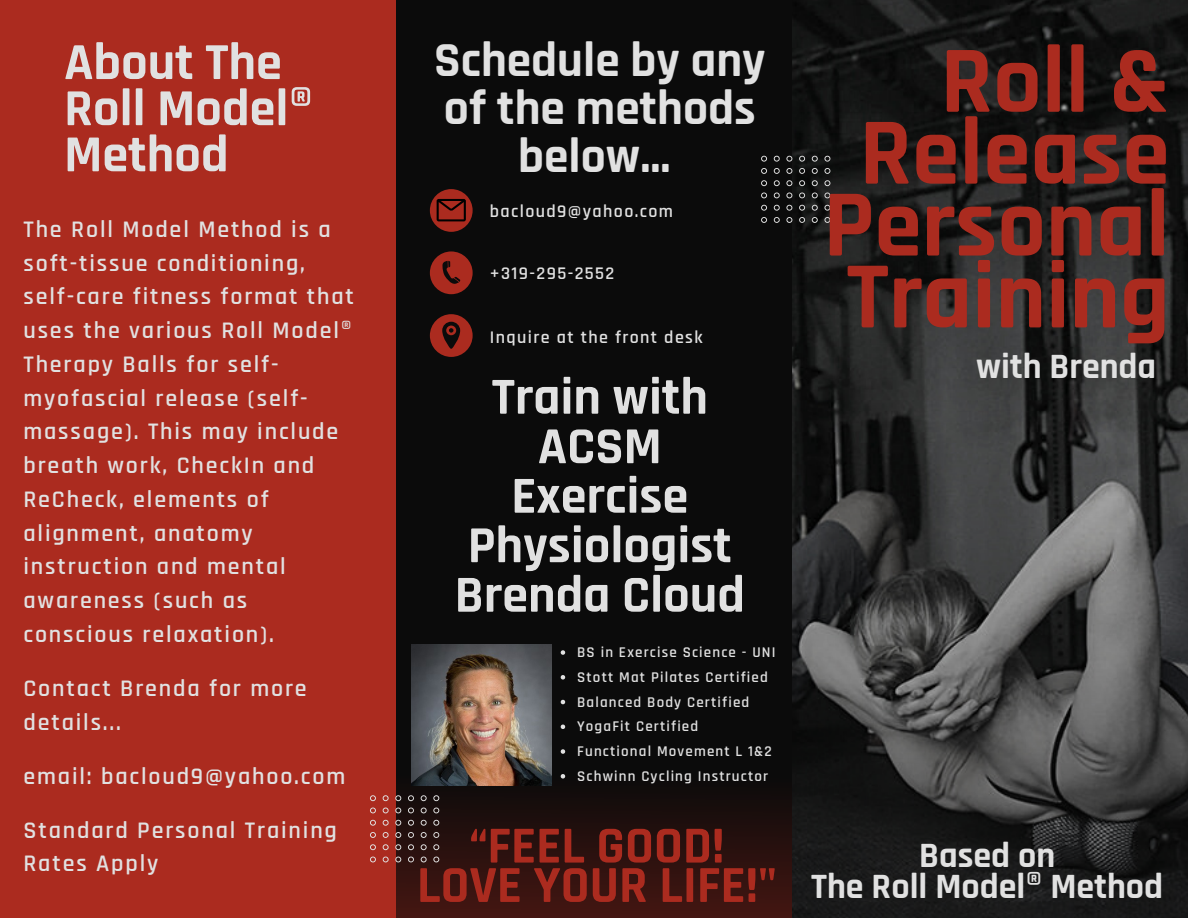
<style>
.page{position:relative;width:1188px;height:918px;background:#0b0b0b}
.page>*{position:absolute;margin:0;border:0;box-sizing:border-box;transform-origin:0 0}
.t1{font:700 96px/71.8px "Rajdhani";color:#ab2b1f;text-align:right}
.t2{font:700 52.5px/49.5px "Rajdhani";color:#e1e1e1}
.t3{font:700 52.5px/39.3px "Rajdhani";color:#ab2b1f;text-align:center}
.t4{font:700 49.5px/48.3px "Rajdhani";color:#e1e1e1;text-align:center}
.t5{font:700 36px/31.5px "Rajdhani";color:#e1e1e1;text-align:center}
.t6{font:600 24px/33.8px "Rajdhani";letter-spacing:.075em;color:#e1e1e1}
.t7{font:600 18px "Rajdhani";letter-spacing:.075em;color:#e1e1e1}
.t8{font:600 15px/24.8px "Rajdhani";letter-spacing:.075em;color:#e1e1e1}
</style>
<div class="page">
<img style="left:792px;top:0;width:396px;height:314px">
<svg style="left:792px;top:314px;width:396px;height:604px"></svg>
<div style="left:0;top:0;width:396px;height:918px;background:#ab2b1f"></div>
<div style="left:396px;top:776px;width:396px;height:142px;background:linear-gradient(to bottom,#0b0b0b,#441612)"></div>
<svg style="left:761px;top:155px;width:70px;height:68px"></svg>
<svg style="left:370px;top:795px;width:70px;height:67px"></svg>
<div style="left:430px;top:251px;width:43px;height:43px;background:#ab2b1f;border-radius:50%"></div>
<svg style="left:442px;top:261px;width:18px;height:23px"></svg>
<div style="left:430px;top:314px;width:43px;height:43px;background:#ab2b1f;border-radius:50%"></div>
<svg style="left:442px;top:322px;width:18px;height:27px"></svg>
<div style="left:430px;top:189px;width:43px;height:43px;background:#ab2b1f;border-radius:50%"></div>
<svg style="left:437px;top:199px;width:29px;height:22px"></svg>
<img style="left:411px;top:645px;width:141px;height:140px">
<svg style="left:561px;top:650px;width:4px;height:5px"></svg>
<svg style="left:561px;top:675px;width:4px;height:5px"></svg>
<svg style="left:561px;top:700px;width:4px;height:4px"></svg>
<svg style="left:561px;top:725px;width:4px;height:4px"></svg>
<svg style="left:561px;top:749px;width:4px;height:5px"></svg>
<svg style="left:561px;top:774px;width:4px;height:5px"></svg>
<h3 class="t4" style="left:434px;top:37px;width:333px">Schedule by any of the methods below...</h3>
<h2 class="t2" style="left:64px;top:41px;width:251px;line-height:46.2px">About The<br>Roll Model®<br>Method</h2>
<h1 class="t1" style="left:824px;top:48px;width:348px">Roll &amp;<br>Release<br>Personal<br>Training</h1>
<p class="t7" style="left:490px;top:200px;width:185px">bacloud9@yahoo.com</p>
<p class="t6" style="left:23px;top:213px;width:332px">The Roll Model Method is a soft-tissue conditioning, self-care fitness format that uses the various Roll Model®<br>Therapy Balls for self&shy;myofascial release (self&shy;massage). This may include breath work, CheckIn and<br>ReCheck, elements of alignment, anatomy instruction and mental awareness (such as conscious relaxation).</p>
<p class="t6" style="left:23px;top:672px;width:285px">Contact Brenda for more details...</p>
<p class="t6" style="left:23px;top:760px;width:323px">email: bacloud9@yahoo.com</p>
<p class="t6" style="left:23px;top:814px;width:315px">Standard Personal Training<br>Rates Apply</p>
<p class="t7" style="left:490px;top:263px;width:126px">+319-295-2552</p>
<p class="t7" style="left:490px;top:327px;width:214px">Inquire at the front desk</p>
<h3 class="t5" style="left:976px;top:352px;width:182px">with Brenda</h3>
<h2 class="t2" style="left:455px;top:374px;width:292px;text-align:center">Train with<br>ACSM<br>Exercise<br>Physiologist<br>Brenda Cloud</h2>
<p class="t8" style="left:577px;top:640px;width:200px">BS in Exercise Science - UNI<br>Stott Mat Pilates Certified<br>Balanced Body Certified<br>YogaFit Certified<br>Functional Movement L 1&amp;2<br>Schwinn Cycling Instructor</p>
<h2 class="t3" style="left:417px;top:828px;width:361px">“FEEL GOOD!<br>LOVE YOUR LIFE!"</h2>
<h3 class="t5" style="left:811px;top:840px;width:354px">Based on<br>The Roll Model® Method</h3>
</div>
